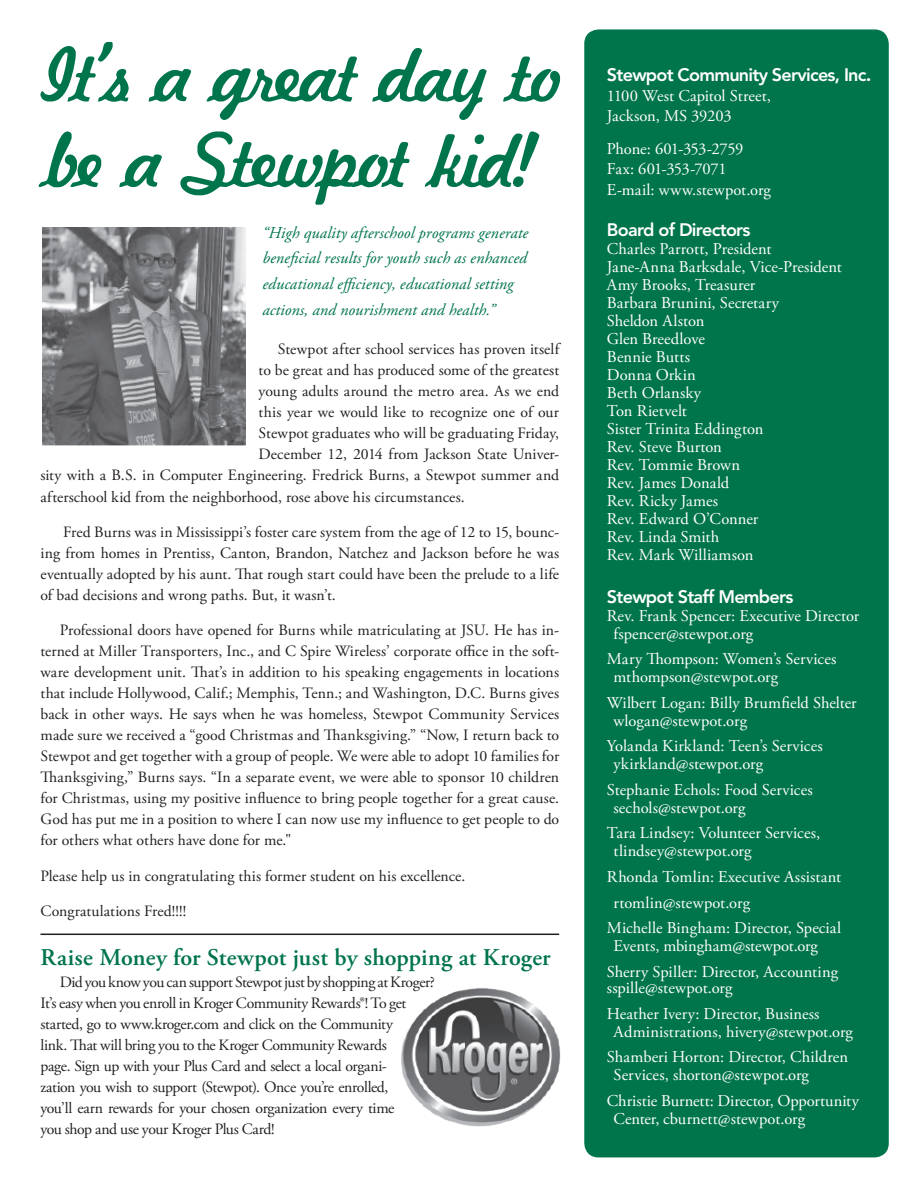
<style>
.page{position:relative;width:918px;height:1188px;background:#fff}
.page>*{position:absolute;margin:0;border:0;box-sizing:border-box;transform-origin:0 0}
.t1{font:55.5px/85.5px "Kavaler Kursive";color:#00754b}
.Body_Copy{font:600 24px "Adobe Garamond Pro";letter-spacing:.005em;color:#00754b}
.t2{font:800 18px "Avenir";letter-spacing:-.04em;color:#fff}
.Body_Copy-2{font:16.5px/18px "Adobe Garamond Pro";letter-spacing:.005em;color:#fff}
.Body_Copy-3{font:italic 16.5px/25.7px "Adobe Garamond Pro";letter-spacing:.005em;color:#00754b}
.Body_Copy-4{font:16.5px "Adobe Garamond Pro";letter-spacing:-.015em;color:#fff}
.Body_Copy-5{font:16.5px "Adobe Garamond Pro";letter-spacing:-.025em;color:#fff}
.Body_Copy-6{font:15.75px/21px "Adobe Garamond Pro";letter-spacing:-.005em;color:#231f20;text-align:justify}
.Body_Copy-7{font:15.75px/21px "Adobe Garamond Pro";letter-spacing:-.025em;color:#231f20}
.s1{font-size:19.5px}
</style>
<div class="page">
<div style="left:585px;top:30px;width:303px;height:1127px;background:#00754b;border-radius:14px"></div>
<div style="left:584px;top:29px;width:305px;height:1128px;border:2px solid #00754b;border-radius:14px"></div>
<img style="left:43px;top:228px;width:202px;height:218px">
<hr style="left:40px;top:934px;width:519px;height:1px;background:#231f20">
<img style="left:401px;top:988px;width:160px;height:139px">
<p class="t1" style="left:40px;top:38px;width:516px">It ’s a great day to be a Stewpot kid!</p>
<p class="Body_Copy-3" style="left:262px;top:220px;width:267px">“High quality afterschool programs generate beneficial results for youth such as enhanced educational efficiency, educational setting actions, and nourishment and health.”</p>
<p class="Body_Copy-6" style="left:278px;top:339px;width:283px">Stewpot after school services has proven itself</p>
<p class="Body_Copy-6" style="left:259px;top:360px;width:302px">to be great and has produced some of the greatest</p>
<p class="Body_Copy-6" style="left:259px;top:381px;width:302px">young adults around the metro area. As we end</p>
<p class="Body_Copy-6" style="left:259px;top:402px;width:302px">this year we would like to recognize one of our</p>
<p class="Body_Copy-6" style="left:259px;top:423px;width:302px">Stewpot graduates who will be graduating Friday,</p>
<p class="Body_Copy-6" style="left:259px;top:444px;width:302px">December 12, 2014 from Jackson State Univer-</p>
<p class="Body_Copy-6" style="left:40px;top:465px;width:520px">sity with a B.S. in Computer Engineering. Fredrick Burns, a Stewpot summer and</p>
<p class="Body_Copy-6" style="left:40px;top:487px;width:426px">afterschool kid from the neighborhood, rose above his circumstances.</p>
<p class="Body_Copy-6" style="left:40px;top:522px;width:520px;text-indent:23px">Fred Burns was in Mississippi’s foster care system from the age of 12 to 15, bounc&shy;ing from homes in Prentiss, Canton, Brandon, Natchez and Jackson before he was eventually adopted by his aunt. That rough start could have been the prelude to a life of bad decisions and wrong paths. But, it wasn’t.</p>
<p class="Body_Copy-6" style="left:40px;top:620px;width:520px;text-indent:19px">Professional doors have opened for Burns while matriculating at JSU. He has in&shy;terned at Miller Transporters, Inc., and C Spire Wireless’ corporate office in the soft&shy;ware development unit. That’s in addition to his speaking engagements in locations that include Hollywood, Calif.; Memphis, Tenn.; and Washington, D.C. Burns gives back in other ways. He says when he was homeless, Stewpot Community Services made sure we received a “good Christmas and Thanksgiving.” “Now, I return back to Stewpot and get together with a group of people. We were able to adopt 10 families for Thanksgiving,” Burns says. “In a separate event, we were able to sponsor 10 children for Christmas, using my positive influence to bring people together for a great cause.<br>God has put me in a position to where I can now use my influence to get people to do for others what others have done for me."</p>
<p class="Body_Copy-6" style="left:40px;top:866px;width:426px">Please help us in congratulating this former student on his excellence.</p>
<p class="Body_Copy-6" style="left:40px;top:901px;width:147px">Congratulations Fred!!!!</p>
<p class="Body_Copy" style="left:40px;top:943px;width:512px">Raise Money for Stewpot just by shopping at Kroger</p>
<p class="Body_Copy-7" style="left:40px;top:972px;width:396px;text-indent:19px">Did you know you can support Stewpot just by shopping at Kroger?<br>It’s easy when you enroll in Kroger Community Rewards®! To get started, go to www.kroger.com and click on the Community<br>link. That will bring you to the Kroger Community Rewards<br>page. Sign up with your Plus Card and select a local organi-<br>zation you wish to support (Stewpot). Once you’re enrolled,<br>you’ll earn rewards for your chosen organization every time<br>you shop and use your Kroger Plus Card!</p>
<p class="t2" style="left:607px;top:64px;width:266px">Stewpot Community Services, Inc<span class="s1">.</span></p>
<p class="Body_Copy-2" style="left:607px;top:87px;width:166px">1100 West Capitol Street,</p>
<p class="Body_Copy-2" style="left:607px;top:108px;width:126px">Jackson, MS 39203</p>
<p class="Body_Copy-4" style="left:607px;top:138px;width:138px">Phone: 601-353-2759</p>
<p class="Body_Copy-5" style="left:607px;top:159px;width:121px">Fax: 601-353-7071</p>
<p class="Body_Copy-2" style="left:607px;top:181px;width:166px">E-mail: www.stewpot.org</p>
<p class="t2" style="left:607px;top:219px;width:145px">Board of Directors</p>
<p class="Body_Copy-2" style="left:607px;top:240px;width:166px">Charles Parrott, President</p>
<p class="Body_Copy-2" style="left:607px;top:258px;width:236px">Jane-Anna Barksdale, Vice-President</p>
<p class="Body_Copy-2" style="left:607px;top:276px;width:150px">Amy Brooks, Treasurer</p>
<p class="Body_Copy-2" style="left:607px;top:294px;width:174px">Barbara Brunini, Secretary</p>
<p class="Body_Copy-2" style="left:607px;top:312px;width:99px">Sheldon Alston</p>
<p class="Body_Copy-2" style="left:607px;top:330px;width:100px">Glen Breedlove</p>
<p class="Body_Copy-2" style="left:607px;top:348px;width:85px">Bennie Butts</p>
<p class="Body_Copy-2" style="left:607px;top:366px;width:90px">Donna Orkin</p>
<p class="Body_Copy-2" style="left:607px;top:384px;width:96px">Beth Orlansky</p>
<p class="Body_Copy-2" style="left:607px;top:402px;width:82px">Ton Rietvelt</p>
<p class="Body_Copy-2" style="left:607px;top:420px;width:158px">Sister Trinita Eddington</p>
<p class="Body_Copy-2" style="left:607px;top:438px;width:117px">Rev. Steve Burton</p>
<p class="Body_Copy-2" style="left:607px;top:456px;width:135px">Rev. Tommie Brown</p>
<p class="Body_Copy-2" style="left:607px;top:474px;width:124px">Rev. James Donald</p>
<p class="Body_Copy-2" style="left:607px;top:492px;width:113px">Rev. Ricky James</p>
<p class="Body_Copy-2" style="left:607px;top:510px;width:153px">Rev. Edward O’Conner</p>
<p class="Body_Copy-2" style="left:607px;top:528px;width:114px">Rev. Linda Smith</p>
<p class="Body_Copy-2" style="left:607px;top:546px;width:148px">Rev. Mark Williamson</p>
<p class="t2" style="left:607px;top:586px;width:188px">Stewpot Staff Members</p>
<p class="Body_Copy-2" style="left:614px;top:607px;width:247px;text-indent:-7px">Rev. Frank Spencer: Executive Director fspencer@stewpot.org</p>
<p class="Body_Copy-2" style="left:614px;top:651px;width:224px;text-indent:-7px">Mary Thompson: Women’s Services mthompson@stewpot.org</p>
<p class="Body_Copy-2" style="left:614px;top:694px;width:245px;text-indent:-7px">Wilbert Logan: Billy Brumfield Shelter wlogan@stewpot.org</p>
<p class="Body_Copy-2" style="left:614px;top:738px;width:211px;text-indent:-7px">Yolanda Kirkland: Teen’s Services ykirkland@stewpot.org</p>
<p class="Body_Copy-2" style="left:614px;top:781px;width:201px;text-indent:-7px">Stephanie Echols: Food Services sechols@stewpot.org</p>
<p class="Body_Copy-2" style="left:614px;top:825px;width:208px;text-indent:-7px">Tara Lindsey: Volunteer Services, tlindsey@stewpot.org</p>
<p class="Body_Copy-2" style="left:607px;top:868px;width:236px">Rhonda Tomlin: Executive Assistant</p>
<p class="Body_Copy-2" style="left:614px;top:894px;width:138px">rtomlin@stewpot.org</p>
<p class="Body_Copy-2" style="left:614px;top:919px;width:229px;text-indent:-7px">Michelle Bingham: Director, Special<br>Events, mbingham@stewpot.org</p>
<p class="Body_Copy-2" style="left:607px;top:963px;width:233px">Sherry Spiller: Director, Accounting</p>
<p class="Body_Copy-2" style="left:607px;top:980px;width:127px">sspille@stewpot.org</p>
<p class="Body_Copy-2" style="left:614px;top:1005px;width:241px;text-indent:-7px">Heather Ivery: Director, Business<br>Administrations, hivery@stewpot.org</p>
<p class="Body_Copy-2" style="left:614px;top:1049px;width:236px;text-indent:-7px">Shamberi Horton: Director, Children<br>Services, shorton@stewpot.org</p>
<p class="Body_Copy-2" style="left:614px;top:1092px;width:247px;text-indent:-7px">Christie Burnett: Director, Opportunity<br>Center, cburnett@stewpot.org</p>
</div>
